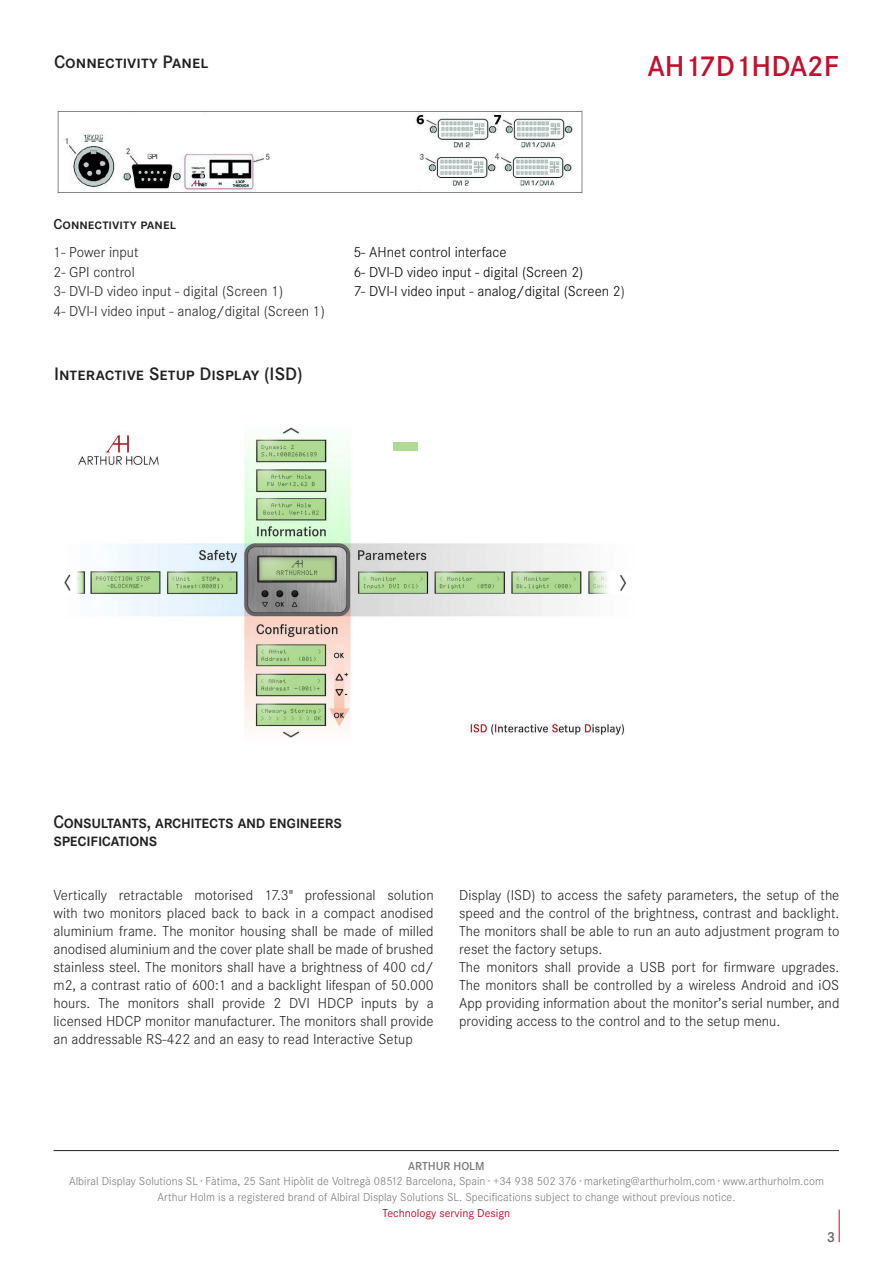
<style>
.page{position:relative;width:893px;height:1263px;background:#fff}
.page>*{position:absolute;margin:0;border:0;box-sizing:border-box;transform-origin:0 0}
.t1{font:600 30px "Corporate S";color:#c3102f}
.t2{font:600 18.75px "Corporate SSC";letter-spacing:-.02em;color:#231f20;scale:.95 1}
.t3{font:600 18.75px "Corporate SSC";color:#231f20}
.t4{font:300 15px/18px "Corporate S";color:#231f20;text-align:justify}
.t5{font:300 15px "Corporate S";color:#000}
.t6{font:600 15px "Corporate SSC";color:#231f20}
.t7{font:600 15px "Corporate S";color:#636366}
.t8{font:300 12px "Corporate S";letter-spacing:.005em;color:#76787b}
.t9{font:12px "Corporate S";color:#c3102f}
.t10{font:600 12px "Corporate S";color:#76787b}
.s1{color:#231f20}
</style>
<div class="page">
<hr style="left:839px;top:1210px;width:1px;height:32px;background:#c3102f">
<hr style="left:54px;top:1150px;width:785px;height:1px;background:#231f20">
<img style="left:64px;top:427px;width:563px;height:311px">
<div style="left:440px;top:720px;width:27px;height:16px;background:#fff"></div>
<img style="left:57px;top:109px;width:526px;height:85px">
<div style="left:394px;top:443px;width:24px;height:8px;background:#afda92"></div>
<p class="t3" style="left:54px;top:51px;width:156px">Connectivity Panel</p>
<p class="t1" style="left:647px;top:49px;width:193px">AH17D1HDA2F</p>
<p class="t6" style="left:54px;top:215px;width:124px">Connectivity panel</p>
<p class="t4" style="left:54px;top:243px;width:87px">1- Power input</p>
<p class="t4" style="left:54px;top:263px;width:83px">2- GPI control</p>
<p class="t4" style="left:54px;top:282px;width:231px">3- DVI-D video input - digital (Screen 1)</p>
<p class="t4" style="left:54px;top:302px;width:273px">4- DVI-I video input - analog/digital (Screen 1)</p>
<p class="t3" style="left:54px;top:363px;width:250px">Interactive Setup Display (ISD)</p>
<p class="t5" style="left:353px;top:244px;width:155px">5- AHnet control interface</p>
<p class="t5" style="left:353px;top:264px;width:231px">6- DVI-D video input - digital (Screen 2)</p>
<p class="t5" style="left:353px;top:283px;width:273px">7- DVI-I video input - analog/digital (Screen 2<span class="s1">)</span></p>
<p class="t2" style="left:54px;top:811px;width:305px">Consultants, architects and engineers</p>
<p class="t2" style="left:54px;top:829px;width:111px">specifications</p>
<p class="t4" style="left:54px;top:886px;width:382px">Vertically retractable motorised 17.3" professional solution with two monitors placed back to back in a compact anodised aluminium frame. The monitor housing shall be made of milled anodised aluminium and the cover plate shall be made of brushed stainless steel. The monitors shall have a brightness of 400 cd/ m2, a contrast ratio of 600:1 and a backlight lifespan of 50.000 hours. The monitors shall provide 2 DVI HDCP inputs by a licensed HDCP monitor manufacturer. The monitors shall provide an addressable RS-422 and an easy to read Interactive Setup</p>
<p class="t4" style="left:459px;top:886px;width:382px">Display (ISD) to access the safety parameters, the setup of the speed and the control of the brightness, contrast and backlight.<br>The monitors shall be able to run an auto adjustment program to reset the factory setups.</p>
<p class="t4" style="left:459px;top:958px;width:382px">The monitors shall provide a USB port for firmware upgrades.<br>The monitors shall be controlled by a wireless Android and iOS App providing information about the monitor’s serial number, and providing access to the control and to the setup menu.</p>
<p class="t10" style="left:408px;top:1159px;width:78px">ARTHUR HOLM</p>
<p class="t8" style="left:69px;top:1175px;width:756px">Albiral Display Solutions SL · Fàtima, 25 Sant Hipòlit de Voltregà 08512 Barcelona, Spain · +34 938 502 376 · marketing@arthurholm.com · www.arthurholm.com</p>
<p class="t8" style="left:157px;top:1191px;width:579px">Arthur Holm is a registered brand of Albiral Display Solutions SL. Specifications subject to change without previous notice.</p>
<p class="t9" style="left:383px;top:1206px;width:129px">Technology serving Design</p>
<p class="t7" style="left:827px;top:1229px;width:10px">3</p>
</div>
